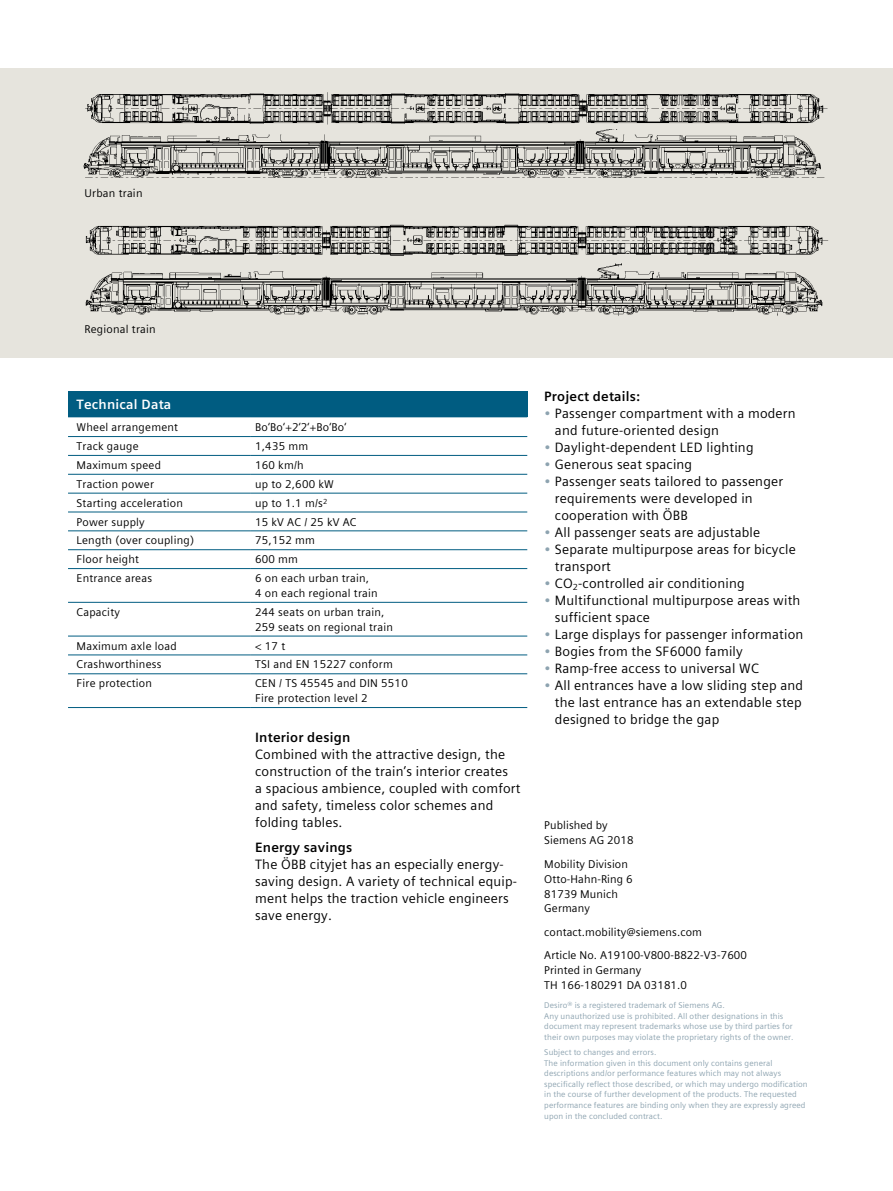
<style>
.page{position:relative;width:893px;height:1191px;background:#fff}
.page>*{position:absolute;margin:0;border:0;box-sizing:border-box;transform-origin:0 0}
.t1{font:13.5px/17px "Siemens Sans Global";letter-spacing:.015em;color:#000}
.t2{font:700 13.5px "Siemens Sans Global";letter-spacing:.015em;color:#000}
.t3{font:700 13.5px "Siemens Sans Global";letter-spacing:.015em;color:#fff}
.t4{font:11.25px/14.9px "Siemens Sans Global";letter-spacing:.02em;color:#000}
.t5{font:8.25px/10.6px "Siemens Sans Global";letter-spacing:.01em;color:#8da3b0}
.s1{color:#8da3b0}
</style>
<div class="page">
<div style="left:0;top:68px;width:893px;height:289px;background:#e6e4dd"></div>
<img style="left:85px;top:224px;width:744px;height:32px">
<img style="left:85px;top:263px;width:738px;height:53px">
<img style="left:85px;top:92px;width:743px;height:33px">
<img style="left:83px;top:129px;width:742px;height:49px">
<div style="left:68px;top:391px;width:459px;height:26px;background:#005c81"></div>
<hr style="left:251px;top:474px;width:276px;height:1px;background:#005c81">
<hr style="left:68px;top:493px;width:183px;height:1px;background:#005c81">
<hr style="left:251px;top:493px;width:276px;height:1px;background:#005c81">
<hr style="left:68px;top:512px;width:183px;height:1px;background:#005c81">
<hr style="left:251px;top:512px;width:276px;height:1px;background:#005c81">
<hr style="left:68px;top:530px;width:183px;height:1px;background:#005c81">
<hr style="left:251px;top:530px;width:276px;height:1px;background:#005c81">
<hr style="left:68px;top:549px;width:183px;height:1px;background:#005c81">
<hr style="left:251px;top:549px;width:276px;height:1px;background:#005c81">
<hr style="left:68px;top:568px;width:183px;height:1px;background:#005c81">
<hr style="left:251px;top:568px;width:276px;height:1px;background:#005c81">
<hr style="left:68px;top:602px;width:183px;height:1px;background:#005c81">
<hr style="left:251px;top:602px;width:276px;height:1px;background:#005c81">
<hr style="left:68px;top:636px;width:183px;height:1px;background:#005c81">
<hr style="left:68px;top:654px;width:183px;height:1px;background:#005c81">
<hr style="left:251px;top:654px;width:276px;height:1px;background:#005c81">
<hr style="left:68px;top:673px;width:183px;height:1px;background:#005c81">
<hr style="left:251px;top:673px;width:276px;height:1px;background:#005c81">
<hr style="left:68px;top:707px;width:183px;height:1px;background:#005c81">
<hr style="left:251px;top:707px;width:276px;height:1px;background:#005c81">
<hr style="left:68px;top:474px;width:183px;height:1px;background:#005c81">
<hr style="left:251px;top:636px;width:276px;height:1px;background:#005c81">
<hr style="left:251px;top:436px;width:276px;height:1px;background:#005c81">
<hr style="left:251px;top:455px;width:276px;height:1px;background:#005c81">
<hr style="left:68px;top:436px;width:183px;height:1px;background:#005c81">
<hr style="left:68px;top:455px;width:183px;height:1px;background:#005c81">
<p class="t4" style="left:85px;top:185px;width:60px">Urban train</p>
<p class="t4" style="left:85px;top:321px;width:73px">Regional train</p>
<p class="t3" style="left:77px;top:394px;width:96px">Technical Data</p>
<p class="t4" style="left:77px;top:420px;width:103px">Wheel arrangement</p>
<p class="t4" style="left:255px;top:420px;width:93px">Bo‘Bo‘+2‘2‘+Bo‘Bo‘</p>
<p class="t4" style="left:77px;top:439px;width:64px">Track gauge</p>
<p class="t4" style="left:255px;top:439px;width:55px">1,435 mm</p>
<p class="t4" style="left:77px;top:458px;width:86px">Maximum speed</p>
<p class="t4" style="left:255px;top:458px;width:50px">160 km/h</p>
<p class="t4" style="left:77px;top:476px;width:79px">Traction power</p>
<p class="t4" style="left:255px;top:476px;width:80px">up to 2,600 kW</p>
<p class="t4" style="left:77px;top:495px;width:108px">Starting acceleration</p>
<p class="t4" style="left:255px;top:495px;width:74px">up to 1.1 m/s<sup>2</sup></p>
<p class="t4" style="left:77px;top:514px;width:70px">Power supply</p>
<p class="t4" style="left:255px;top:514px;width:103px">15 kV AC / 25 kV AC</p>
<p class="t4" style="left:77px;top:533px;width:119px">Length (over coupling)</p>
<p class="t4" style="left:255px;top:533px;width:61px">75,152 mm</p>
<p class="t4" style="left:77px;top:552px;width:64px">Floor height</p>
<p class="t4" style="left:255px;top:552px;width:44px">600 mm</p>
<p class="t4" style="left:77px;top:571px;width:77px">Entrance areas</p>
<p class="t4" style="left:255px;top:571px;width:124px">6 on each urban train,<br>4 on each regional train</p>
<p class="t4" style="left:77px;top:604px;width:45px">Capacity</p>
<p class="t4" style="left:255px;top:604px;width:139px">244 seats on urban train,<br>259 seats on regional train</p>
<p class="t4" style="left:77px;top:638px;width:102px">Maximum axle load</p>
<p class="t4" style="left:255px;top:638px;width:32px">&lt; 17 t</p>
<p class="t4" style="left:77px;top:657px;width:87px">Crashworthiness</p>
<p class="t4" style="left:255px;top:657px;width:139px">TSI and EN 15227 conform</p>
<p class="t4" style="left:77px;top:676px;width:77px">Fire protection</p>
<p class="t4" style="left:255px;top:676px;width:154px">CEN / TS 45545 and DIN 5510<br>Fire protection level 2</p>
<p class="t2" style="left:255px;top:726px;width:97px">Interior design</p>
<p class="t1" style="left:255px;top:745px;width:267px">Combined with the attractive design, the construction of the train’s interior creates<br>a spacious ambience, coupled with comfort and safety, timeless color schemes and folding tables.</p>
<p class="t2" style="left:255px;top:837px;width:99px">Energy savings</p>
<p class="t1" style="left:255px;top:856px;width:263px">The ÖBB cityjet has an especially energy&shy;saving design. A variety of technical equip&shy;ment helps the traction vehicle engineers save energy.</p>
<p class="t2" style="left:544px;top:386px;width:97px">Project details:</p>
<p class="t1" style="left:555px;top:405px;width:242px;text-indent:-11px"><span class="s1">•</span> Passenger compartment with a modern and future-oriented design</p>
<p class="t1" style="left:544px;top:439px;width:211px"><span class="s1">•</span> Daylight-dependent LED lighting</p>
<p class="t1" style="left:544px;top:456px;width:149px"><span class="s1">•</span> Generous seat spacing</p>
<p class="t1" style="left:555px;top:473px;width:230px;text-indent:-11px"><span class="s1">•</span> Passenger seats tailored to passenger requirements were developed in cooperation with ÖBB</p>
<p class="t1" style="left:544px;top:524px;width:217px"><span class="s1">•</span> All passenger seats are adjustable</p>
<p class="t1" style="left:555px;top:541px;width:242px;text-indent:-11px"><span class="s1">•</span> Separate multipurpose areas for bicycle transport</p>
<p class="t1" style="left:544px;top:575px;width:202px"><span class="s1">•</span> CO<sub>2</sub>-controlled air conditioning</p>
<p class="t1" style="left:555px;top:592px;width:247px;text-indent:-11px"><span class="s1">•</span> Multifunctional multipurpose areas with sufficient space</p>
<p class="t1" style="left:544px;top:626px;width:261px"><span class="s1">•</span> Large displays for passenger information</p>
<p class="t1" style="left:544px;top:643px;width:200px"><span class="s1">•</span> Bogies from the SF6000 family</p>
<p class="t1" style="left:544px;top:660px;width:216px"><span class="s1">•</span> Ramp-free access to universal WC</p>
<p class="t1" style="left:555px;top:677px;width:250px;text-align:justify;text-indent:-11px"><span class="s1">•</span> All entrances have a low sliding step and the last entrance has an extendable step designed to bridge the gap</p>
<p class="t4" style="left:544px;top:818px;width:91px">Published by<br>Siemens AG 2018</p>
<p class="t4" style="left:544px;top:856px;width:90px">Mobility Division<br>Otto-Hahn-Ring 6<br>81739 Munich<br>Germany</p>
<p class="t4" style="left:544px;top:920px;width:204px;line-height:23.4px">contact.mobility@siemens.com<br>Article No. A19100-V800-B822-V3-7600</p>
<p class="t4" style="left:544px;top:962px;width:144px">Printed in Germany<br>TH 166-180291 DA 03181.0</p>
<p class="t5" style="left:544px;top:1000px;width:251px">Desiro® is a registered trademark of Siemens AG.<br>Any unauthorized use is prohibited. All other designations in this document may represent trademarks whose use by third parties for their own purposes may violate the proprietary rights of the owner.</p>
<p class="t5" style="left:544px;top:1046px;width:265px">Subject to changes and errors.<br>The information given in this document only contains general descriptions and/or performance features which may not always specifically reflect those described, or which may undergo modification in the course of further development of the products. The requested performance features are binding only when they are expressly agreed upon in the concluded contract.</p>
</div>
